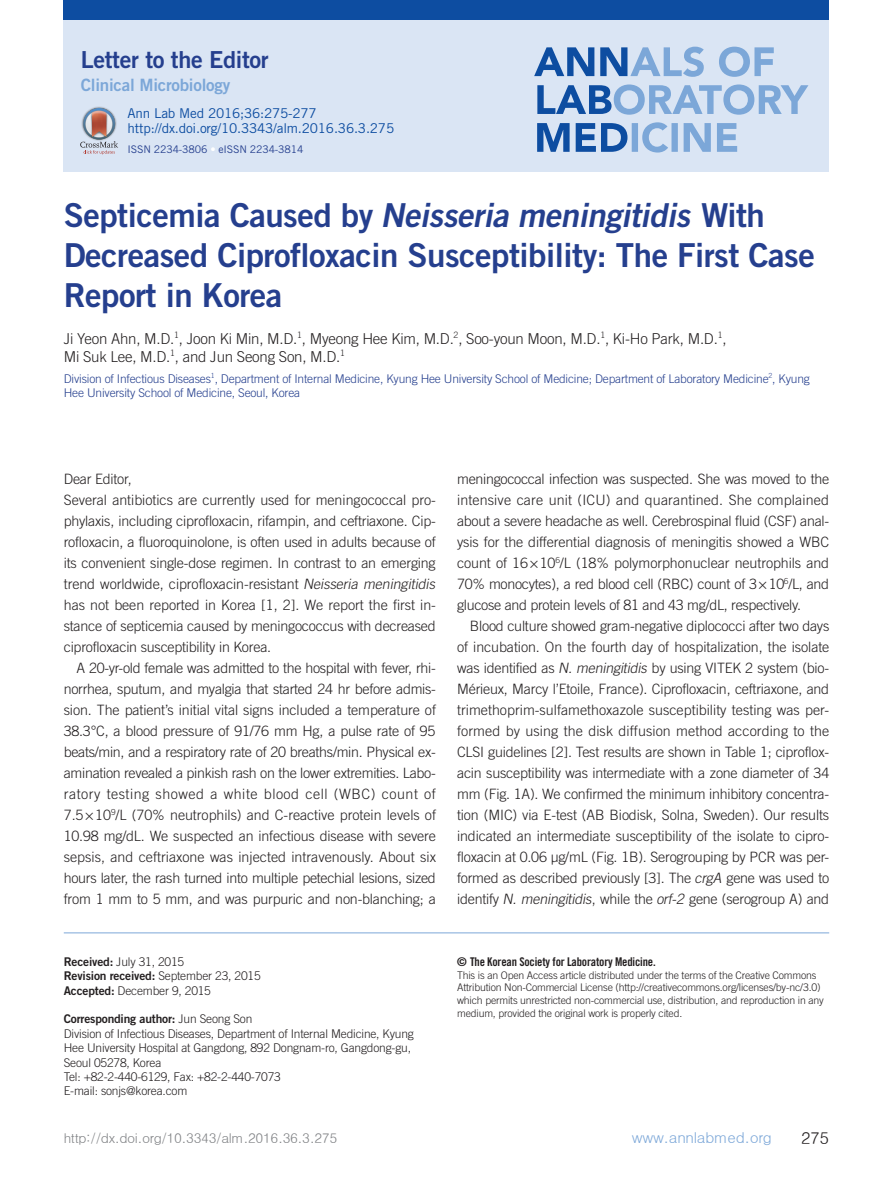
<style>
.page{position:relative;width:893px;height:1191px;background:#fff}
.page>*{position:absolute;margin:0;border:0;box-sizing:border-box;transform-origin:0 0}
.제목{font:33px/39.6px "Trade Gothic LT Std Bd 2";letter-spacing:-.015em;color:#253f8e}
.논문분류{font:23.4px "Trade Gothic LT Std Bd 2";letter-spacing:-.015em;color:#253f8e}
.논문소분류{font:16.95px "Trade Gothic LT Std Bd 2";letter-spacing:-.015em;color:#7ca7d8}
.URL{font:16.5px "Dotum";color:#231f20}
.저자{font:300 15px/18px "Trade Gothic LT Std";letter-spacing:-.015em;color:#231f20}
.URL-2{font:15px "Dotum";letter-spacing:-.02em;color:#7ca7d8}
.본문{font:300 14.25px/21px "Trade Gothic LT Std";letter-spacing:-.015em;color:#231f20;text-align:justify}
.본문_0{font:300 14.25px "Trade Gothic LT Std";letter-spacing:-.015em;color:#231f20}
.t1{font:13.5px "Dotum";letter-spacing:-.03em;color:#808285}
.DOI_단락{font:13.5px "Trade Gothic LT Std";letter-spacing:-.015em;color:#0d4da1}
.서지단락{font:13.5px "Trade Gothic LT Std";letter-spacing:-.015em;color:#0d4da1}
.교신저자{font:300 12px/14.4px "Trade Gothic LT Std";letter-spacing:-.015em;color:#231f20}
.소속{font:300 12px/14.4px "Trade Gothic LT Std";letter-spacing:-.015em;color:#253f8e}
.교신저자-2{font:12px "Trade Gothic LT Std Bd 2";letter-spacing:-.015em;color:#231f20}
.t2{font:12px "Trade Gothic LT Std Bd Cn 20";letter-spacing:-.015em;color:#231f20}
.교신저자-3{font:300 10.5px/12.6px "Trade Gothic LT Std";letter-spacing:-.015em;color:#231f20}
.ISSN{font:10.5px "Trade Gothic LT Std";letter-spacing:-.015em;color:#253f8e}
.s1{color:#fff}
.s2{font-style:italic}
.s3{font-family:"Trade Gothic LT Std Bd 2";font-weight:400}
.s4{font-family:"Trade Gothic LT Std";font-weight:300}
.s5{font-family:"Trade Gothic LT Std Bd 2"}
</style>
<div class="page">
<div style="left:64px;top:0;width:765px;height:172px;background:#dae5f4"></div>
<div style="left:64px;top:0;width:765px;height:19px;background:#0d4da1"></div>
<svg style="left:537px;top:122px;width:200px;height:30px"></svg>
<svg style="left:537px;top:84px;width:271px;height:31px"></svg>
<svg style="left:534px;top:47px;width:240px;height:30px"></svg>
<hr style="left:64px;top:932px;width:765px;height:1px;background:#7ca7d8">
<img style="left:93px;top:106px;width:12px;height:2px">
<svg style="left:80px;top:108px;width:38px;height:46px"></svg>
<p class="논문분류" style="left:81px;top:45px;width:189px">Letter to the Editor</p>
<p class="논문소분류" style="left:81px;top:75px;width:151px">Clinical Microbiology</p>
<p class="서지단락" style="left:128px;top:105px;width:191px">Ann Lab Med 2016;36:275-277</p>
<p class="DOI_단락" style="left:128px;top:120px;width:268px">http://dx.doi.org/10.3343/alm.2016.36.3.275</p>
<p class="ISSN" style="left:128px;top:143px;width:177px">ISSN 2234-3806 <span class="s1">•</span> eISSN 2234-3814</p>
<p class="제목" style="left:64px;top:195px;width:753px">S e pt i ce m i a Ca u sed by <span class="s2">Neisseria meningitidis</span> W i t h<br>Decreased Ciprofloxacin Susceptibility: The First Case<br>Report in Korea</p>
<p class="저자" style="left:64px;top:329px;width:664px">Ji Yeon Ahn, M.D.<sup>1</sup>, Joon Ki Min, M.D.<sup>1</sup>, Myeong Hee Kim, M.D.<sup>2</sup>, Soo-youn Moon, M.D.<sup>1</sup>, Ki-Ho Park, M.D.<sup>1</sup>,<br>Mi Suk Lee, M.D.<sup>1</sup>, and Jun Seong Son, M.D.<sup>1</sup></p>
<p class="소속" style="left:64px;top:371px;width:748px">Division of Infectious Diseases<sup>1</sup>, Department of Internal Medicine, Kyung Hee University School of Medicine; Department of Laboratory Medicine<sup>2</sup>, Kyung<br>Hee University School of Medicine, Seoul, Korea</p>
<p class="본문_0" style="left:64px;top:470px;width:69px">Dear Editor,</p>
<p class="본문" style="left:64px;top:489px;width:376px;text-align:left">Several antibiotics are currently used for meningococcal pro&shy;phylaxis, including ciprofloxacin, rifampin, and ceftriaxone. Cip&shy;rofloxacin, a fluoroquinolone, is often used in adults because of its convenient single-dose regimen. In contrast to an emerging trend worldwide, ciprofloxacin-resistant <span class="s2">Neisseria meningitidis </span>has not been reported in Korea [1, 2]. We report the first in&shy;stance of septicemia caused by meningococcus with decreased ciprofloxacin susceptibility in Korea.</p>
<p class="본문" style="left:64px;top:657px;width:374px;text-indent:13px">A 20-yr-old female was admitted to the hospital with fever, rhi&shy;norrhea, sputum, and myalgia that started 24 hr before admis&shy;sion. The patient’s initial vital signs included a temperature of 38.3°C, a blood pressure of 91/76 mm Hg, a pulse rate of 95 beats/min, and a respiratory rate of 20 breaths/min. Physical ex&shy;amination revealed a pinkish rash on the lower extremities. Labo&shy;ratory testing showed a white blood cell (WBC) count of 7.5×10<sup>9</sup>/L (70% neutrophils) and C-reactive protein levels of 10.98 mg/dL. We suspected an infectious disease with severe sepsis, and ceftriaxone was injected intravenously. About six hours later, the rash turned into multiple petechial lesions, sized from 1 mm to 5 mm, and was purpuric and non-blanching; a</p>
<p class="교신저자" style="left:64px;top:954px;width:122px"><span class="s3">Received:</span> July 31, 2015</p>
<p class="교신저자-2" style="left:64px;top:968px;width:198px">Revision received: <span class="s4">September 23, 2015</span></p>
<p class="교신저자" style="left:64px;top:983px;width:149px"><span class="s3">Accepted:</span> December 9, 2015</p>
<p class="교신저자-2" style="left:64px;top:1011px;width:190px">Corresponding author: <span class="s4">Jun Seong Son</span></p>
<p class="교신저자" style="left:64px;top:1026px;width:352px">Division of Infectious Diseases, Department of Internal Medicine, Kyung<br>Hee University Hospital at Gangdong, 892 Dongnam-ro, Gangdong-gu,<br>Seoul 05278, Korea</p>
<p class="교신저자" style="left:64px;top:1069px;width:219px">Tel: +82-2-440-6129, Fax: +82-2-440-7073</p>
<p class="교신저자" style="left:64px;top:1083px;width:125px">E-mail: sonjs@korea.com</p>
<p class="본문" style="left:457px;top:468px;width:374px">meningococcal infection was suspected. She was moved to the intensive care unit (ICU) and quarantined. She complained about a severe headache as well. Cerebrospinal fluid (CSF) anal&shy;ysis for the differential diagnosis of meningitis showed a WBC count of 16×10<sup>6</sup>/L (18% polymorphonuclear neutrophils and 70% monocytes), a red blood cell (RBC) count of 3×10<sup>6</sup>/L, and glucose and protein levels of 81 and 43 mg/dL, respectively.</p>
<p class="본문" style="left:457px;top:615px;width:374px;text-indent:13px">Blood culture showed gram-negative diplococci after two days of incubation. On the fourth day of hospitalization, the isolate was identified as <span class="s2">N. meningitidis</span> by using VITEK 2 system (bio-Mérieux, Marcy l’Etoile, France). Ciprofloxacin, ceftriaxone, and trimethoprim-sulfamethoxazole susceptibility testing was per&shy;formed by using the disk diffusion method according to the CLSI guidelines [2]. Test results are shown in Table 1; ciproflox&shy;acin susceptibility was intermediate with a zone diameter of 34 mm (Fig. 1A). We confirmed the minimum inhibitory concentra&shy;tion (MIC) via E-test (AB Biodisk, Solna, Sweden). Our results indicated an intermediate susceptibility of the isolate to cipro&shy;floxacin at 0.06 μg/mL (Fig. 1B). Serogrouping by PCR was per&shy;formed as described previously [3]. The <span class="s2">crgA</span> gene was used to identify <span class="s2">N. meningitidis</span>, while the <span class="s2">orf-2</span> gene (serogroup A) and</p>
<p class="t2" style="left:457px;top:954px;width:200px"><span class="s5">©</span> The Korean Society for Laboratory Medicine.</p>
<p class="교신저자-3" style="left:457px;top:968px;width:368px">This is an Open Access article distributed under the terms of the Creative Commons Attribution Non-Commercial License (http://creativecommons.org/licenses/by-nc/3.0) which permits unrestricted non-commercial use, distribution, and reproduction in any medium, provided the original work is properly cited.</p>
<p class="t1" style="left:64px;top:1131px;width:275px">http://dx.doi.org/10.3343/alm.2016.36.3.275</p>
<p class="URL-2" style="left:632px;top:1130px;width:142px">www.annlabmed.org</p>
<p class="URL" style="left:801px;top:1129px;width:30px">275</p>
</div>
